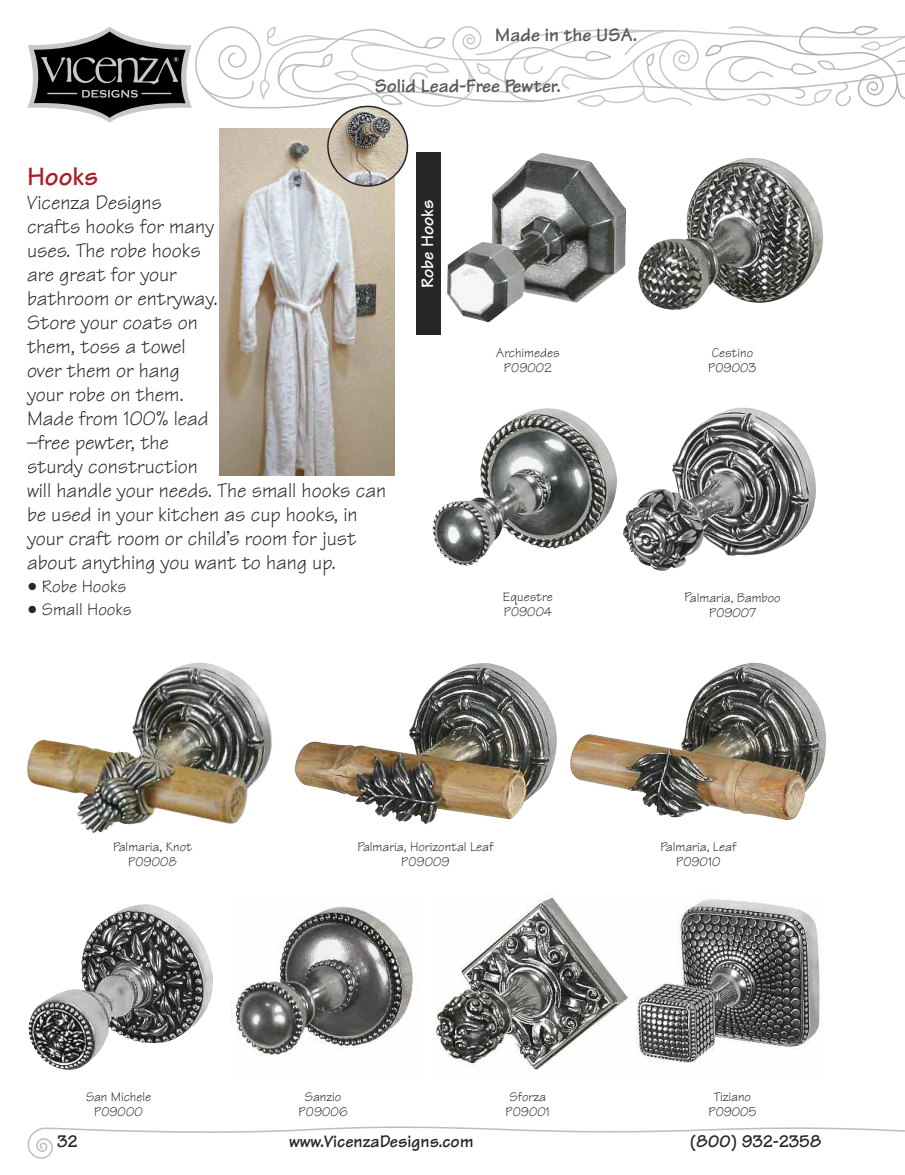
<style>
.page{position:relative;width:905px;height:1175px;background:#fff}
.page>*{position:absolute;margin:0;border:0;box-sizing:border-box;transform-origin:0 0}
.t1{font:700 27px "Tekton";color:#a91f26}
.t2{font:21px/24px "Tekton";color:#272627}
.t3{font:700 19.5px "Tekton";color:#57585a}
.t4{font:700 18px "Tekton";color:#272627}
.t5{font:18px "Tekton";color:#272627}
.t6{font:700 18px "Tekton";color:#fff}
.t7{font:13.5px/15px "Tekton";color:#272627;text-align:center}
.s1{font-family:"Lucida Grande"}
</style>
<div class="page">
<img style="left:623px;top:407px;width:193px;height:164px">
<svg style="left:27px;top:27px;width:165px;height:96px"></svg>
<svg style="left:195px;top:26px;width:69px;height:83px"></svg>
<svg style="left:201px;top:80px;width:53px;height:21px"></svg>
<svg style="left:28px;top:1126px;width:876px;height:33px"></svg>
<img style="left:432px;top:408px;width:185px;height:158px">
<img style="left:638px;top:187px;width:185px;height:123px">
<img style="left:447px;top:187px;width:179px;height:135px">
<img style="left:28px;top:904px;width:185px;height:166px">
<img style="left:27px;top:663px;width:245px;height:170px">
<img style="left:436px;top:897px;width:384px;height:173px">
<img style="left:233px;top:906px;width:180px;height:150px">
<div style="left:416px;top:153px;width:24px;height:182px;background:#272627"></div>
<img style="left:295px;top:663px;width:262px;height:161px">
<img style="left:570px;top:663px;width:256px;height:157px">
<img style="left:219px;top:128px;width:175px;height:347px">
<svg style="left:264px;top:26px;width:640px;height:161px"></svg>
<p class="t3" style="left:495px;top:28px;width:144px">Made in the USA.</p>
<p class="t3" style="left:375px;top:79px;width:188px">Solid Lead-Free Pewter.</p>
<p class="t1" style="left:27px;top:167px;width:73px">Hooks</p>
<p class="t2" style="left:27px;top:193px;width:360px">Vicenza Designs<br>crafts hooks for many<br>uses. The robe hooks<br>are great for your<br>bathroom or entryway.<br>Store your coats on<br>them, toss a towel<br>over them or hang<br>your robe on them.<br>Made from 100% lead<br>–free pewter, the<br>sturdy construction<br>will handle your needs. The small hooks can be used in your kitchen as cup hooks, in your craft room or child’s room for just about anything you want to hang up.</p>
<p class="t5" style="left:27px;top:580px;width:101px"><span class="s1">●</span> Robe Hooks</p>
<p class="t5" style="left:27px;top:602px;width:106px"><span class="s1">●</span> Small Hooks</p>
<p class="t6" style="left:421px;top:288px;width:90px;rotate:-90deg">Robe Hooks</p>
<p class="t7" style="left:496px;top:347px;width:65px">Archimedes<br>PO9002</p>
<p class="t7" style="left:708px;top:347px;width:50px;text-align:left">Cestino<br>PO9003</p>
<p class="t7" style="left:503px;top:591px;width:51px;text-align:left">Equestre<br>PO9004</p>
<p class="t7" style="left:684px;top:591px;width:98px">Palmaria, Bamboo<br>PO9007</p>
<p class="t7" style="left:113px;top:841px;width:80px">Palmaria, Knot<br>PO9008</p>
<p class="t7" style="left:357px;top:841px;width:137px">Palmaria, Horizontal Leaf<br>PO9009</p>
<p class="t7" style="left:660px;top:841px;width:77px">Palmaria, Leaf<br>PO9010</p>
<p class="t7" style="left:86px;top:1090px;width:66px">San Michele<br>PO9000</p>
<p class="t7" style="left:298px;top:1090px;width:51px">Sanzio<br>PO9006</p>
<p class="t7" style="left:505px;top:1090px;width:46px;text-align:left">Sforza<br>PO9001</p>
<p class="t7" style="left:708px;top:1090px;width:50px">Tiziano<br>PO9005</p>
<p class="t4" style="left:57px;top:1135px;width:22px">32</p>
<p class="t4" style="left:289px;top:1135px;width:186px">www.VicenzaDesigns.com</p>
<p class="t4" style="left:689px;top:1135px;width:133px">(800) 932-2358</p>
</div>
